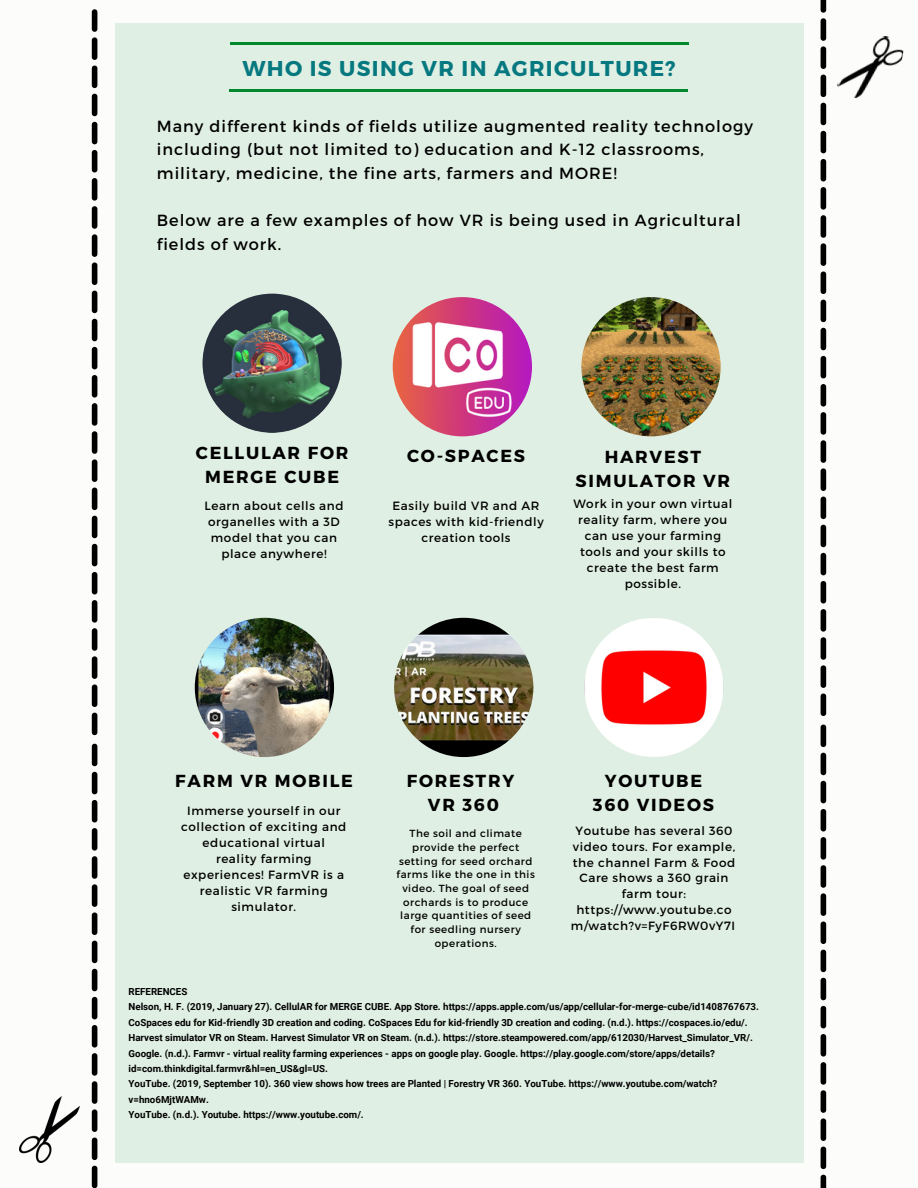
<style>
.page{position:relative;width:918px;height:1188px;background:#fcfcfa}
.page>*{position:absolute;margin:0;border:0;box-sizing:border-box;transform-origin:0 0}
.t1{font:700 21.45px "Montserrat";letter-spacing:.06em;color:#067880}
.t2{font:700 17.4px/24.2px "Montserrat";letter-spacing:.1em;color:#000;text-align:center}
.t3{font:16.2px/23.7px "Montserrat";letter-spacing:.06em;color:#000}
.t4{font:12px/15.9px "Montserrat";letter-spacing:.05em;color:#000;text-align:center}
.t5{font:10.2px/13.6px "Montserrat";letter-spacing:.05em;color:#000;text-align:center}
.t6{font:700 9.75px/15.5px "Roboto";color:#000}
</style>
<div class="page">
<div style="left:115px;top:23px;width:688px;height:1140px;background:#e0efe3"></div>
<hr style="left:230px;top:90px;width:458px;height:2px;background:#00892c">
<hr style="left:230px;top:42px;width:459px;height:2px;background:#00892c">
<svg style="left:92px;top:9px;width:5px;height:726px"></svg>
<svg style="left:92px;top:744px;width:5px;height:444px"></svg>
<svg style="left:821px;top:0;width:5px;height:716px"></svg>
<svg style="left:821px;top:725px;width:5px;height:463px"></svg>
<img style="left:20px;top:1096px;width:59px;height:67px">
<img style="left:837px;top:36px;width:67px;height:62px">
<img style="left:202px;top:294px;width:140px;height:139px;border-radius:50%">
<img style="left:393px;top:297px;width:139px;height:139px;border-radius:50%">
<img style="left:581px;top:297px;width:140px;height:139px;border-radius:50%">
<img style="left:195px;top:618px;width:139px;height:139px;border-radius:50%">
<img style="left:394px;top:618px;width:139px;height:139px;border-radius:50%">
<img style="left:584px;top:618px;width:139px;height:139px;border-radius:50%">
<p class="t1" style="left:242px;top:54px;width:435px">WHO IS USING VR IN AGRICULTURE?</p>
<p class="t3" style="left:157px;top:113px;width:598px">Many different kinds of fields utilize augmented reality technology including (but not limited to) education and K-12 classrooms, military, medicine, the fine arts, farmers and MORE!</p>
<p class="t3" style="left:157px;top:208px;width:585px">Below are a few examples of how VR is being used in Agricultural fields of work.</p>
<p class="t2" style="left:196px;top:440px;width:154px">CELLULAR FOR<br>MERGE CUBE</p>
<p class="t4" style="left:204px;top:497px;width:141px">Learn about cells and organelles with a 3D model that you can place anywhere!</p>
<p class="t2" style="left:407px;top:443px;width:119px">CO-SPACES</p>
<p class="t4" style="left:388px;top:497px;width:157px">Easily build VR and AR spaces with kid-friendly creation tools</p>
<p class="t2" style="left:576px;top:444px;width:156px">HARVEST<br>SIMULATOR VR</p>
<p class="t4" style="left:573px;top:495px;width:161px">Work in your own virtual reality farm, where you can use your farming tools and your skills to create the best farm possible.</p>
<p class="t2" style="left:175px;top:768px;width:179px">FARM VR MOBILE</p>
<p class="t2" style="left:407px;top:768px;width:109px">FORESTRY</p>
<p class="t4" style="left:187px;top:803px;width:155px">Immerse yourself in our</p>
<p class="t2" style="left:428px;top:792px;width:72px">VR 360</p>
<p class="t4" style="left:181px;top:819px;width:167px">collection of exciting and educational virtual reality farming experiences! FarmVR is a realistic VR farming simulator.</p>
<p class="t5" style="left:397px;top:826px;width:140px">The soil and climate provide the perfect setting for seed orchard farms like the one in this video. The goal of seed orchards is to produce large quantities of seed for seedling nursery operations.</p>
<p class="t2" style="left:605px;top:768px;width:99px">YOUTUBE</p>
<p class="t2" style="left:593px;top:792px;width:123px">360 VIDEOS</p>
<p class="t4" style="left:571px;top:822px;width:166px">Youtube has several 360 video tours. For example, the channel Farm &amp; Food<br>Care shows a 360 grain farm tour: https://www.youtube.co m/watch?v=FyF6RW0vY7I</p>
<p class="t6" style="left:129px;top:984px;width:60px">REFERENCES</p>
<p class="t6" style="left:129px;top:999px;width:632px">Nelson, H. F. (2019, January 27). CellulAR for MERGE CUBE. App Store. https://apps.apple.com/us/app/cellular-for-merge-cube/id1408767673.</p>
<p class="t6" style="left:129px;top:1015px;width:621px">CoSpaces edu for Kid-friendly 3D creation and coding. CoSpaces Edu for kid-friendly 3D creation and coding. (n.d.). https://cospaces.io/edu/.</p>
<p class="t6" style="left:129px;top:1030px;width:626px">Harvest simulator VR on Steam. Harvest Simulator VR on Steam. (n.d.). https://store.steampowered.com/app/612030/Harvest_Simulator_VR/.</p>
<p class="t6" style="left:129px;top:1045px;width:588px">Google. (n.d.). Farmvr - virtual reality farming experiences - apps on google play. Google. https://play.google.com/store/apps/details? id=com.thinkdigital.farmvr&amp;hl=en_US&amp;gl=US.</p>
<p class="t6" style="left:129px;top:1076px;width:590px">YouTube. (2019, September 10). 360 view shows how trees are Planted | Forestry VR 360. YouTube. https://www.youtube.com/watch? v=hno6MjtWAMw.</p>
<p class="t6" style="left:129px;top:1107px;width:237px">YouTube. (n.d.). Youtube. https://www.youtube.com/.</p>
</div>
